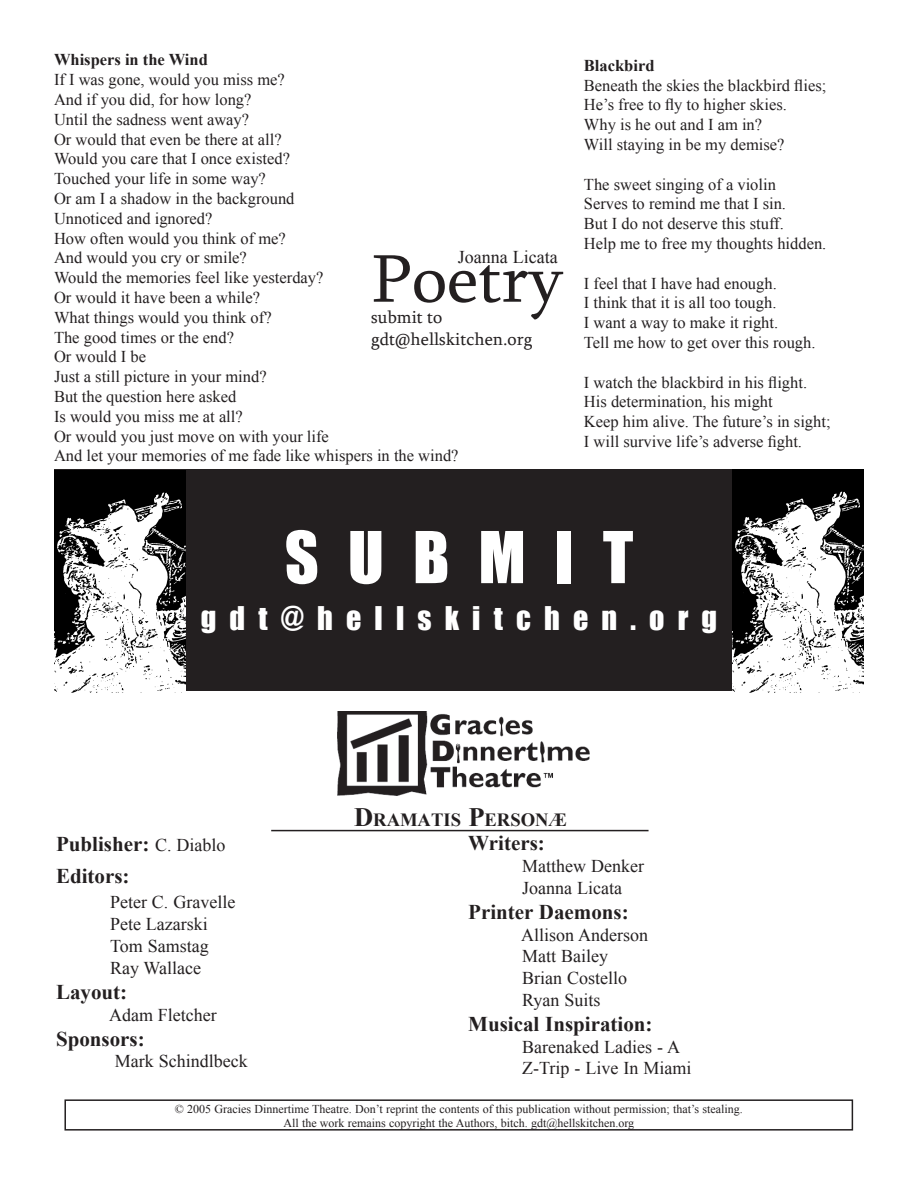
<style>
.page{position:relative;width:918px;height:1188px;background:#fff}
.page>*{position:absolute;margin:0;border:0;box-sizing:border-box;transform-origin:0 0}
.Paragraph_Style_1{font:69px "Sylfaen";color:#231f20}
.Paragraph_Style_1-2{font:66px "Impact";letter-spacing:.44em;color:#fff}
.Paragraph_Style_1-3{font:30px "Impact";letter-spacing:.44em;color:#fff}
.t1{font:700 21px "Times New Roman";color:#231f20}
.t2{font:700 18.6px "Times New Roman";color:#231f20}
.t3{font:18px "Times New Roman";color:#231f20}
.Paragraph_Style_1-4{font:18px "Sylfaen";color:#231f20}
.Paragraph_Style_1-5{font:16.5px "Times New Roman";color:#231f20}
.Paragraph_Style_1-6{font:700 16.5px "Times New Roman";color:#231f20}
.t4{font:12px "Times New Roman";color:#231f20}
.s1{font-weight:400;font-size:18px}
.s2{font-size:26.55px}
</style>
<div class="page">
<div style="left:64px;top:1099px;width:789px;height:32px;border:2px solid #231f20"></div>
<img style="left:337px;top:711px;width:253px;height:85px">
<hr style="left:271px;top:830px;width:378px;height:1px;background:#231f20">
<div style="left:54px;top:470px;width:810px;height:221px;background:#231f20"></div>
<img style="left:732px;top:470px;width:132px;height:222px">
<img style="left:54px;top:470px;width:131px;height:223px">
<p class="Paragraph_Style_1-6" style="left:54px;top:49px;width:155px">Whispers in the Wind</p>
<p class="Paragraph_Style_1-5" style="left:54px;top:69px;width:232px">If I was gone, would you miss me?</p>
<p class="Paragraph_Style_1-5" style="left:54px;top:88px;width:199px">And if you did, for how long?</p>
<p class="Paragraph_Style_1-5" style="left:54px;top:108px;width:197px">Until the sadness went away?</p>
<p class="Paragraph_Style_1-5" style="left:54px;top:128px;width:229px">Or would that even be there at all?</p>
<p class="Paragraph_Style_1-5" style="left:54px;top:148px;width:238px">Would you care that I once existed?</p>
<p class="Paragraph_Style_1-5" style="left:54px;top:168px;width:213px">Touched your life in some way?</p>
<p class="Paragraph_Style_1-5" style="left:54px;top:187px;width:242px">Or am I a shadow in the background</p>
<p class="Paragraph_Style_1-5" style="left:54px;top:207px;width:160px">Unnoticed and ignored?</p>
<p class="Paragraph_Style_1-5" style="left:54px;top:227px;width:233px">How often would you think of me?</p>
<p class="Paragraph_Style_1-5" style="left:54px;top:247px;width:194px">And would you cry or smile?</p>
<p class="Paragraph_Style_1-5" style="left:54px;top:267px;width:271px">Would the memories feel like yesterday?</p>
<p class="Paragraph_Style_1-5" style="left:54px;top:286px;width:208px">Or would it have been a while?</p>
<p class="Paragraph_Style_1-5" style="left:54px;top:306px;width:219px">What things would you think of?</p>
<p class="Paragraph_Style_1-5" style="left:54px;top:326px;width:182px">The good times or the end?</p>
<p class="Paragraph_Style_1-5" style="left:54px;top:346px;width:94px">Or would I be</p>
<p class="Paragraph_Style_1-5" style="left:54px;top:366px;width:214px">Just a still picture in your mind?</p>
<p class="Paragraph_Style_1-5" style="left:54px;top:385px;width:184px">But the question here asked</p>
<p class="Paragraph_Style_1-5" style="left:54px;top:405px;width:190px">Is would you miss me at all?</p>
<p class="Paragraph_Style_1-5" style="left:54px;top:425px;width:276px">Or would you just move on with your life</p>
<p class="Paragraph_Style_1-5" style="left:54px;top:445px;width:406px">And let your memories of me fade like whispers in the wind?</p>
<p class="t3" style="left:458px;top:245px;width:101px">Joanna Licata</p>
<p class="Paragraph_Style_1" style="left:371px;top:232px;width:194px">Poetry</p>
<p class="Paragraph_Style_1-4" style="left:371px;top:305px;width:73px">submit to</p>
<p class="Paragraph_Style_1-4" style="left:371px;top:327px;width:162px">gdt@hellskitchen.org</p>
<p class="Paragraph_Style_1-6" style="left:584px;top:54px;width:72px">Blackbird</p>
<p class="Paragraph_Style_1-5" style="left:584px;top:74px;width:244px">Beneath the skies the blackbird flies;</p>
<p class="Paragraph_Style_1-5" style="left:584px;top:94px;width:205px">He’s free to fly to higher skies.</p>
<p class="Paragraph_Style_1-5" style="left:584px;top:114px;width:180px">Why is he out and I am in?</p>
<p class="Paragraph_Style_1-5" style="left:584px;top:133px;width:202px">Will staying in be my demise?</p>
<p class="Paragraph_Style_1-5" style="left:584px;top:173px;width:194px">The sweet singing of a violin</p>
<p class="Paragraph_Style_1-5" style="left:584px;top:193px;width:204px">Serves to remind me that I sin.</p>
<p class="Paragraph_Style_1-5" style="left:584px;top:213px;width:201px">But I do not deserve this stuff.</p>
<p class="Paragraph_Style_1-5" style="left:584px;top:232px;width:244px">Help me to free my thoughts hidden.</p>
<p class="Paragraph_Style_1-5" style="left:584px;top:272px;width:194px">I feel that I have had enough.</p>
<p class="Paragraph_Style_1-5" style="left:584px;top:292px;width:194px">I think that it is all too tough.</p>
<p class="Paragraph_Style_1-5" style="left:584px;top:312px;width:196px">I want a way to make it right.</p>
<p class="Paragraph_Style_1-5" style="left:584px;top:331px;width:233px">Tell me how to get over this rough.</p>
<p class="Paragraph_Style_1-5" style="left:584px;top:371px;width:225px">I watch the blackbird in his flight.</p>
<p class="Paragraph_Style_1-5" style="left:584px;top:391px;width:190px">His determination, his might</p>
<p class="Paragraph_Style_1-5" style="left:584px;top:411px;width:248px">Keep him alive. The future’s in sight;</p>
<p class="Paragraph_Style_1-5" style="left:584px;top:430px;width:220px">I will survive life’s adverse fight.</p>
<p class="Paragraph_Style_1-2" style="left:285px;top:506px;width:350px">SUBMIT</p>
<p class="Paragraph_Style_1-3" style="left:201px;top:595px;width:518px">gdt@hellskitchen.org</p>
<p class="t1" style="left:56px;top:829px;width:171px">Publisher: <span class="s1">C. Diablo</span></p>
<p class="t1" style="left:56px;top:862px;width:75px">Editors:</p>
<p class="t3" style="left:110px;top:890px;width:127px">Peter C. Gravelle</p>
<p class="t3" style="left:110px;top:912px;width:99px">Pete Lazarski</p>
<p class="t3" style="left:110px;top:934px;width:100px">Tom Samstag</p>
<p class="t3" style="left:110px;top:955px;width:93px">Ray Wallace</p>
<p class="t1" style="left:56px;top:977px;width:73px">Layout:</p>
<p class="t3" style="left:109px;top:1002px;width:109px">Adam Fletcher</p>
<p class="t1" style="left:56px;top:1024px;width:90px">Sponsors:</p>
<p class="t3" style="left:115px;top:1049px;width:134px">Mark Schindlbeck</p>
<p class="t2" style="left:354px;top:807px;width:215px"><span class="s2">D</span>RAMATIS <span class="s2">P</span>ERSONÆ</p>
<p class="t1" style="left:468px;top:829px;width:78px">Writers:</p>
<p class="t3" style="left:522px;top:854px;width:123px">Matthew Denker</p>
<p class="t3" style="left:522px;top:876px;width:101px">Joanna Licata</p>
<p class="t1" style="left:468px;top:897px;width:162px">Printer Daemons:</p>
<p class="t3" style="left:521px;top:923px;width:128px">Allison Anderson</p>
<p class="t3" style="left:522px;top:944px;width:87px">Matt Bailey</p>
<p class="t3" style="left:522px;top:966px;width:106px">Brian Costello</p>
<p class="t3" style="left:522px;top:988px;width:80px">Ryan Suits</p>
<p class="t1" style="left:468px;top:1009px;width:186px">Musical Inspiration:</p>
<p class="t3" style="left:522px;top:1035px;width:159px">Barenaked Ladies - A</p>
<p class="t3" style="left:522px;top:1056px;width:171px">Z-Trip - Live In Miami</p>
<p class="t4" style="left:175px;top:1100px;width:570px">© 2005 Gracies Dinnertime Theatre. Don’t reprint the contents of this publication without permission; that’s stealing.</p>
<p class="t4" style="left:283px;top:1115px;width:352px">All the work remains copyright the Authors, bitch. gdt@hellskitchen.org</p>
</div>
